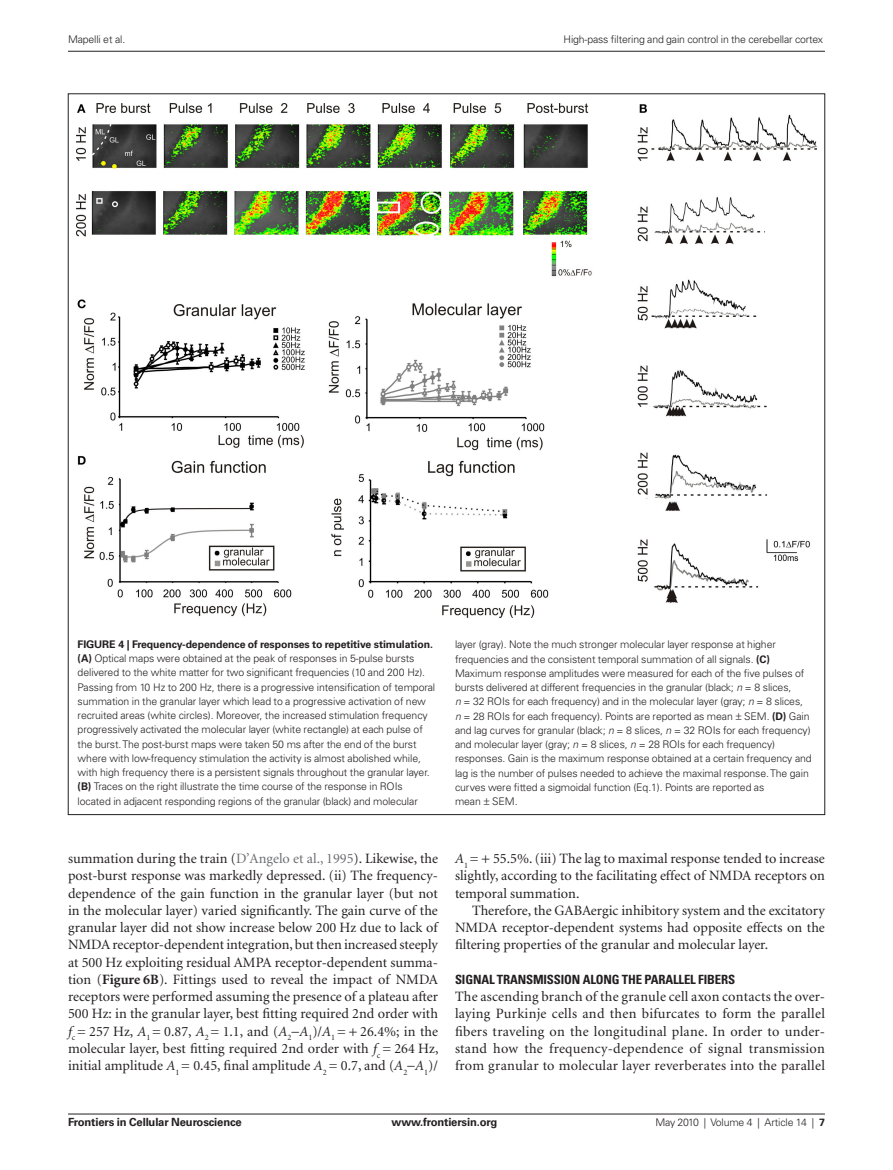
<style>
.page{position:relative;width:893px;height:1170px;background:#fff}
.page>*{position:absolute;margin:0;border:0;box-sizing:border-box;transform-origin:0 0}
.ART_tx{font:14.25px/17.2px "Minion";color:#231f20;text-align:justify}
.ART_tx1{font:14.25px/17.2px "Minion";letter-spacing:.02em;color:#231f20;text-align:justify}
.ART_tx_title2{font:700 condensed 12.75px "Univers";letter-spacing:-.01em;color:#231f20}
.t1{font:700 11.25px "Univers";letter-spacing:-.015em;color:#231f20}
.FIGURE_tx{font:300 10.5px/14.2px "Univers";letter-spacing:-.01em;color:#231f20}
.s1{font-weight:700}
.s2{font-style:italic}
.s3{color:#6c6d70}
</style>
<div class="page">
<hr style="left:68px;top:1113px;width:757px;height:1px;background:#231f20">
<hr style="left:68px;top:51px;width:757px;height:1px;background:#231f20">
<img style="left:77px;top:103px;width:739px;height:515px">
<p class="FIGURE_tx" style="left:68px;top:32px;width:59px">Mapelli et al.</p>
<p class="FIGURE_tx" style="left:564px;top:32px;width:261px">High-pass filtering and gain control in the cerebellar cortex</p>
<p class="FIGURE_tx" style="left:78px;top:637px;width:359px"><span class="s1">Fig ure 4 | Frequency-dependence of responses to repetitive stimulation. (A)</span> Optical maps were obtained at the peak of responses in 5-pulse bursts delivered to the white matter for two significant frequencies (10 and 200 Hz).<br>Passing from 10 Hz to 200 Hz, there is a progressive intensification of temporal summation in the granular layer which lead to a progressive activation of new recruited areas (white circles). Moreover, the increased stimulation frequency progressively activated the molecular layer (white rectangle) at each pulse of the burst.The post-burst maps were taken 50 ms after the end of the burst where with low-frequency stimulation the activity is almost abolished while, with high frequency there is a persistent signals throughout the granular layer. <span class="s1">(B)</span> Traces on the right illustrate the time course of the response in ROIs located in adjacent responding regions of the granular (black) and molecular</p>
<p class="FIGURE_tx" style="left:455px;top:637px;width:358px">layer (gray). Note the much stronger molecular layer response at higher frequencies and the consistent temporal summation of all signals. <span class="s1">(C)<br></span>Maximum response amplitudes were measured for each of the five pulses of bursts delivered at different frequencies in the granular (black; <span class="s2">n</span> = 8 slices,<br><span class="s2">n</span> = 32 ROIs for each frequency) and in the molecular layer (gray; <span class="s2">n</span> = 8 slices,<br><span class="s2">n</span> = 28 ROIs for each frequency). Points are reported as mean SEM. <span class="s1">(D)</span> Gain and lag curves for granular (black; <span class="s2">n</span> = 8 slices, <span class="s2">n</span> = 32 ROIs for each frequency) and molecular layer (gray; <span class="s2">n</span> = 8 slices, <span class="s2">n</span> = 28 ROIs for each frequency) responses. Gain is the maximum response obtained at a certain frequency and lag is the number of pulses needed to achieve the maximal response.The gain curves were fitted a sigmoidal function (Eq.1). Points are reported as<br>mean SEM.</p>
<p class="ART_tx" style="left:68px;top:850px;width:372px">summation during the train (<span class="s3">D’Angelo et al., 1995</span>). Likewise, the post-burst response was markedly depressed. (ii) The frequency&shy;dependence of the gain function in the granular layer (but not in the molecular layer) varied significantly. The gain curve of the granular layer did not show increase below 200 Hz due to lack of NMDA receptor-dependent integration, but then increased steeply at 500 Hz exploiting residual AMPA receptor-dependent summa&shy;tion (<span class="s1">Figure 6B</span>). Fittings used to reveal the impact of NMDA receptors were performed assuming the presence of a plateau after 500 Hz: in the granular layer, best fitting required 2nd order with <span class="s2">f</span><sub>c</sub> = 257 Hz, <span class="s2">A</span><sub>1</sub> = 0.87, <span class="s2">A</span><sub>2</sub> = 1.1, and (<span class="s2">A</span><sub>2</sub>−<span class="s2">A</span><sub>1</sub>)/<span class="s2">A</span><sub>1</sub> = 26.4%; in the molecular layer, best fitting required 2nd order with <span class="s2">f</span><sub>c</sub> = 264 Hz, initial amplitude <span class="s2">A</span><sub>1</sub> = 0.45, final amplitude <span class="s2">A</span><sub>2</sub> = 0.7, and (<span class="s2">A</span><sub>2</sub>−<span class="s2">A</span><sub>1</sub>)/</p>
<p class="ART_tx" style="left:455px;top:850px;width:371px"><span class="s2">A</span><sub>1</sub> = 55.5%. (iii) The lag to maximal response tended to increase slightly, according to the facilitating effect of NMDA receptors on temporal summation.</p>
<p class="ART_tx" style="left:455px;top:902px;width:371px;text-indent:17px">Therefore, the GABAergic inhibitory system and the excitatory NMDA receptor-dependent systems had opposite effects on the filtering properties of the granular and molecular layer.</p>
<p class="ART_tx_title2" style="left:455px;top:971px;width:26px">SIGNAL</p>
<p class="ART_tx_title2" style="left:497px;top:971px;width:8px">TRANSMISSION</p>
<p class="ART_tx_title2" style="left:583px;top:971px;width:9px">ALON</p>
<p class="ART_tx_title2" style="left:612px;top:971px;width:18px">G THE</p>
<p class="ART_tx_title2" style="left:644px;top:971px;width:14px">PARALLEL</p>
<p class="ART_tx_title2" style="left:698px;top:971px;width:24px">FIBERS</p>
<p class="ART_tx1" style="left:455px;top:988px;width:371px">The ascending branch of the granule cell axon contacts the over&shy;laying Purkinje cells and then bifurcates to form the parallel fibers traveling on the longitudinal plane. In order to under&shy;stand how the frequency-dependence of signal transmission from granular to molecular layer reverberates into the parallel</p>
<p class="t1" style="left:68px;top:1115px;width:175px">Frontiers in Cellular Neuroscience</p>
<p class="t1" style="left:392px;top:1115px;width:107px">www.frontiersin.org</p>
<p class="FIGURE_tx" style="left:655px;top:1115px;width:160px">May 2010 | Volume 4 | Article 14 |</p>
</div>
